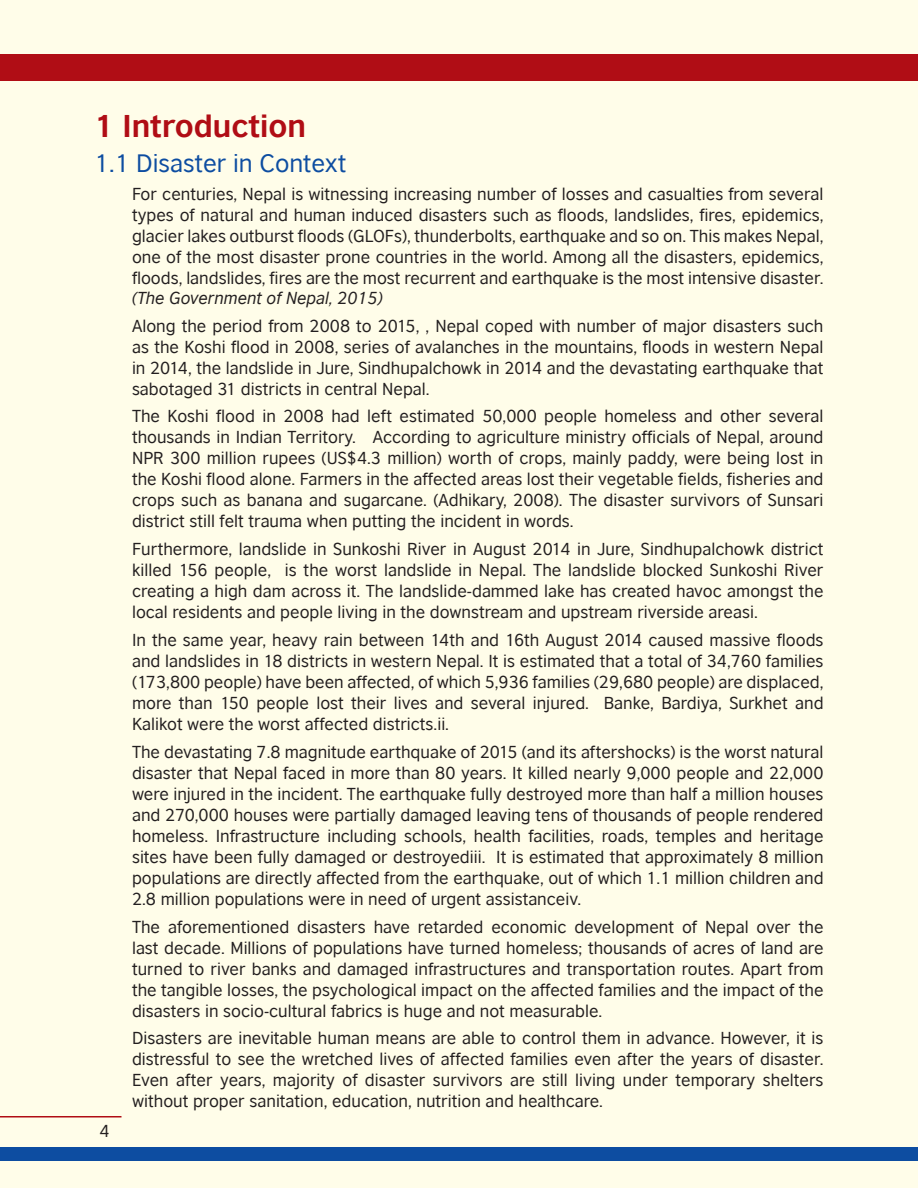
<style>
.page{position:relative;width:918px;height:1188px;background:#fffde9}
.page>*{position:absolute;margin:0;border:0;box-sizing:border-box;transform-origin:0 0}
.t1{font:700 30px "British Council Sans";color:#b00d15}
.t2{font:24px "British Council Sans";color:#0d4da1}
.t3{font:16.5px/21px "British Council Sans";color:#231f20;text-align:justify}
.t4{font:italic 16.5px "British Council Sans";color:#231f20}
</style>
<div class="page">
<div style="left:0;top:1148px;width:918px;height:13px;background:#0d4da1"></div>
<hr style="left:0;top:1116px;width:122px;height:2px;background:#b00d15">
<div style="left:0;top:54px;width:918px;height:27px;background:#b00d15"></div>
<h1 class="t1" style="left:94px;top:108px;width:213px">1 Introduction</h1>
<h2 class="t2" style="left:94px;top:149px;width:254px">1.1 Disaster in Context</h2>
<p class="t3" style="left:132px;top:183px;width:693px">For centuries, Nepal is witnessing increasing number of losses and casualties from several types of natural and human induced disasters such as floods, landslides, fires, epidemics, glacier lakes outburst floods (GLOFs), thunderbolts, earthquake and so on. This makes Nepal, one of the most disaster prone countries in the world. Among all the disasters, epidemics, floods, landslides, fires are the most recurrent and earthquake is the most intensive disaster.</p>
<p class="t4" style="left:132px;top:288px;width:252px">(The Government of Nepal, 2015)</p>
<p class="t3" style="left:132px;top:315px;width:693px">Along the period from 2008 to 2015, , Nepal coped with number of major disasters such as the Koshi flood in 2008, series of avalanches in the mountains, floods in western Nepal in 2014, the landslide in Jure, Sindhupalchowk in 2014 and the devastating earthquake that sabotaged 31 districts in central Nepal.</p>
<p class="t3" style="left:132px;top:406px;width:693px">The Koshi flood in 2008 had left estimated 50,000 people homeless and other several thousands in Indian Territory. According to agriculture ministry officials of Nepal, around NPR 300 million rupees (US$4.3 million) worth of crops, mainly paddy, were being lost in the Koshi flood alone. Farmers in the affected areas lost their vegetable fields, fisheries and crops such as banana and sugarcane. (Adhikary, 2008). The disaster survivors of Sunsari district still felt trauma when putting the incident in words.</p>
<p class="t3" style="left:132px;top:538px;width:693px">Furthermore, landslide in Sunkoshi River in August 2014 in Jure, Sindhupalchowk district killed 156 people, is the worst landslide in Nepal. The landslide blocked Sunkoshi River creating a high dam across it. The landslide-dammed lake has created havoc amongst the local residents and people living in the downstream and upstream riverside areasi.</p>
<p class="t3" style="left:132px;top:629px;width:693px">In the same year, heavy rain between 14th and 16th August 2014 caused massive floods and landslides in 18 districts in western Nepal. It is estimated that a total of 34,760 families (173,800 people) have been affected, of which 5,936 families (29,680 people) are displaced, more than 150 people lost their lives and several injured. Banke, Bardiya, Surkhet and Kalikot were the worst affected districts.ii.</p>
<p class="t3" style="left:132px;top:741px;width:693px">The devastating 7.8 magnitude earthquake of 2015 (and its aftershocks) is the worst natural disaster that Nepal faced in more than 80 years. It killed nearly 9,000 people and 22,000 were injured in the incident. The earthquake fully destroyed more than half a million houses and 270,000 houses were partially damaged leaving tens of thousands of people rendered homeless. Infrastructure including schools, health facilities, roads, temples and heritage sites have been fully damaged or destroyediii. It is estimated that approximately 8 million populations are directly affected from the earthquake, out of which 1.1 million children and 2.8 million populations were in need of urgent assistanceiv.</p>
<p class="t3" style="left:132px;top:916px;width:693px">The aforementioned disasters have retarded economic development of Nepal over the last decade. Millions of populations have turned homeless; thousands of acres of land are turned to river banks and damaged infrastructures and transportation routes. Apart from the tangible losses, the psychological impact on the affected families and the impact of the disasters in socio-cultural fabrics is huge and not measurable.</p>
<p class="t3" style="left:132px;top:1028px;width:693px">Disasters are inevitable human means are able to control them in advance. However, it is distressful to see the wretched lives of affected families even after the years of disaster.<br>Even after years, majority of disaster survivors are still living under temporary shelters without proper sanitation, education, nutrition and healthcare.</p>
<p class="t3" style="left:99px;top:1120px;width:12px">4</p>
</div>
